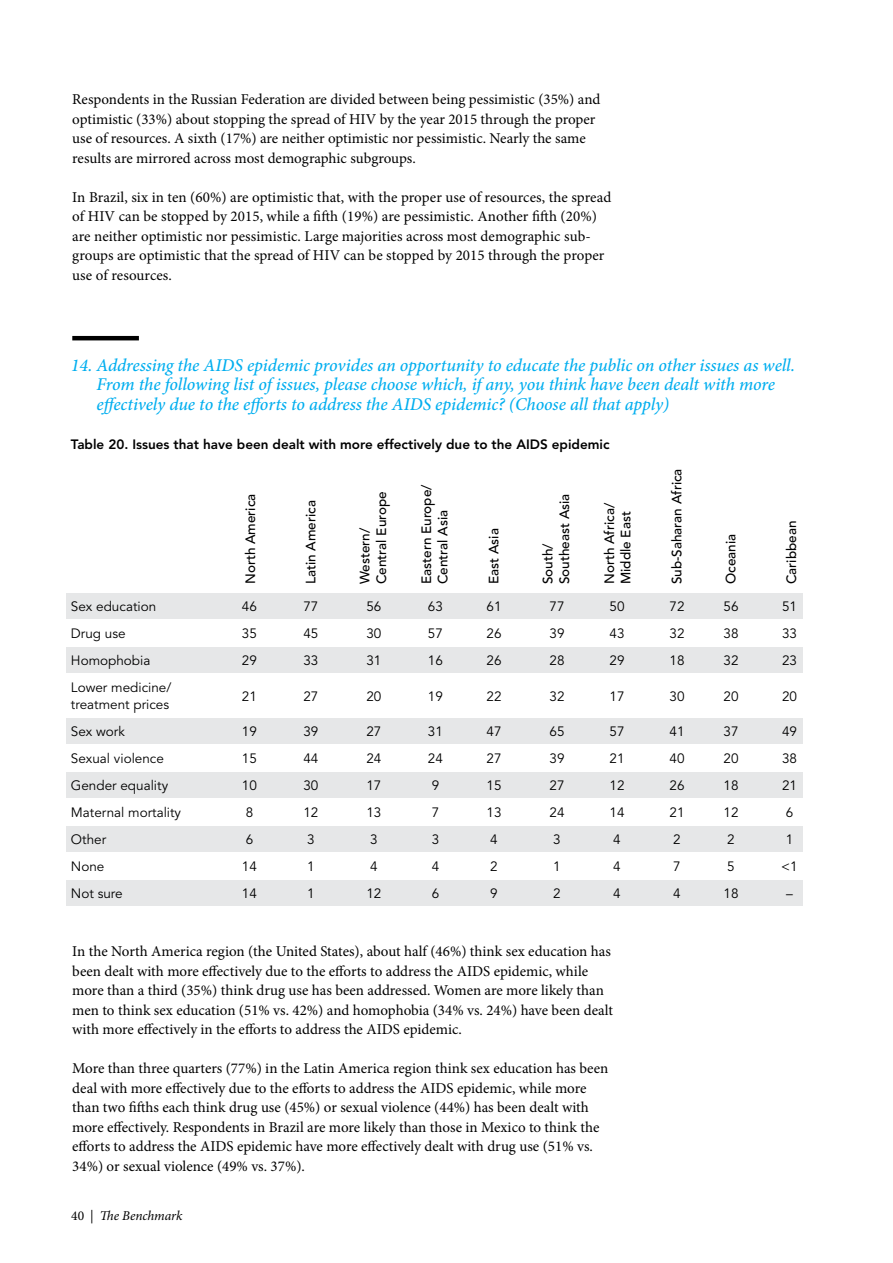
<style>
.page{position:relative;width:893px;height:1263px;background:#fff}
.page>*{position:absolute;margin:0;border:0;box-sizing:border-box;transform-origin:0 0}
.t1{font:italic 500 18px/19.5px "Minion Pro";letter-spacing:-.005em;color:#00aeef}
.t2{font:15px/19.5px "Minion Pro";color:#000}
.t3{font:13.5px/16.5px "Avenir";color:#000}
.t4{font:500 13.5px/16.5px "Avenir";color:#000}
.t5{font:800 13.5px "Avenir";color:#000}
.t6{font:italic 13.5px "Minion Pro";letter-spacing:-.01em;color:#000}
.s1{font-style:normal}
</style>
<div class="page">
<div style="left:67px;top:593px;width:736px;height:26px;background:#e6e7e8"></div>
<div style="left:67px;top:647px;width:736px;height:25px;background:#e6e7e8"></div>
<div style="left:67px;top:718px;width:736px;height:26px;background:#e6e7e8"></div>
<div style="left:67px;top:772px;width:736px;height:26px;background:#e6e7e8"></div>
<div style="left:67px;top:826px;width:736px;height:26px;background:#e6e7e8"></div>
<div style="left:67px;top:880px;width:736px;height:26px;background:#e6e7e8"></div>
<hr style="left:72px;top:336px;width:67px;height:4px;background:#000">
<p class="t2" style="left:72px;top:90px;width:530px">Respondents in the Russian Federation are divided between being pessimistic (35%) and optimistic (33%) about stopping the spread of HIV by the year 2015 through the proper use of resources. A sixth (17%) are neither optimistic nor pessimistic. Nearly the same results are mirrored across most demographic subgroups.</p>
<p class="t2" style="left:72px;top:187px;width:540px">In Brazil, six in ten (60%) are optimistic that, with the proper use of resources, the spread of HIV can be stopped by 2015, while a fifth (19%) are pessimistic. Another fifth (20%) are neither optimistic nor pessimistic. Large majorities across most demographic sub&shy;groups are optimistic that the spread of HIV can be stopped by 2015 through the proper use of resources.</p>
<p class="t1" style="left:97px;top:355px;width:700px;text-indent:-26px">14. Addressing the AIDS epidemic provides an opportunity to educate the public on other issues as well.<br>From the following list of issues, please choose which, if any, you think have been dealt with more effectively due to the efforts to address the AIDS epidemic? (Choose all that apply)</p>
<p class="t5" style="left:71px;top:436px;width:540px">Table 20. Issues that have been dealt with more effectively due to the AIDS epidemic</p>
<p class="t4" style="left:243px;top:584px;width:92px;rotate:-90deg">North America</p>
<p class="t4" style="left:303px;top:584px;width:85px;rotate:-90deg">Latin America</p>
<p class="t4" style="left:357px;top:584px;width:94px;rotate:-90deg">Western/<br>Central Europe</p>
<p class="t4" style="left:418px;top:584px;width:101px;rotate:-90deg">Eastern Europe/<br>Central Asia</p>
<p class="t4" style="left:486px;top:584px;width:57px;rotate:-90deg">East Asia</p>
<p class="t4" style="left:540px;top:584px;width:92px;rotate:-90deg">South/<br>Southeast Asia</p>
<p class="t4" style="left:601px;top:584px;width:83px;rotate:-90deg">North Africa/<br>Middle East</p>
<p class="t4" style="left:669px;top:584px;width:117px;rotate:-90deg">Sub-Saharan Africa</p>
<p class="t4" style="left:723px;top:584px;width:52px;rotate:-90deg">Oceania</p>
<p class="t4" style="left:783px;top:584px;width:65px;rotate:-90deg">Caribbean</p>
<p class="t3" style="left:71px;top:599px;width:87px">Sex education</p>
<p class="t3" style="left:242px;top:599px;width:17px">46</p>
<p class="t3" style="left:303px;top:599px;width:17px">77</p>
<p class="t3" style="left:366px;top:599px;width:17px">56</p>
<p class="t3" style="left:428px;top:599px;width:17px">63</p>
<p class="t3" style="left:486px;top:599px;width:17px">61</p>
<p class="t3" style="left:549px;top:599px;width:17px">77</p>
<p class="t3" style="left:609px;top:599px;width:17px">50</p>
<p class="t3" style="left:669px;top:599px;width:17px">72</p>
<p class="t3" style="left:723px;top:599px;width:17px">56</p>
<p class="t3" style="left:782px;top:599px;width:17px">51</p>
<p class="t3" style="left:71px;top:626px;width:56px">Drug use</p>
<p class="t3" style="left:242px;top:626px;width:17px">35</p>
<p class="t3" style="left:303px;top:626px;width:17px">45</p>
<p class="t3" style="left:366px;top:626px;width:17px">30</p>
<p class="t3" style="left:428px;top:626px;width:17px">57</p>
<p class="t3" style="left:486px;top:626px;width:17px">26</p>
<p class="t3" style="left:549px;top:626px;width:17px">39</p>
<p class="t3" style="left:609px;top:626px;width:17px">43</p>
<p class="t3" style="left:669px;top:626px;width:17px">32</p>
<p class="t3" style="left:723px;top:626px;width:17px">38</p>
<p class="t3" style="left:782px;top:626px;width:17px">33</p>
<p class="t3" style="left:71px;top:653px;width:81px">Homophobia</p>
<p class="t3" style="left:242px;top:653px;width:17px">29</p>
<p class="t3" style="left:303px;top:653px;width:17px">33</p>
<p class="t3" style="left:366px;top:653px;width:17px">31</p>
<p class="t3" style="left:428px;top:653px;width:17px">16</p>
<p class="t3" style="left:486px;top:653px;width:17px">26</p>
<p class="t3" style="left:549px;top:653px;width:17px">28</p>
<p class="t3" style="left:609px;top:653px;width:17px">29</p>
<p class="t3" style="left:669px;top:653px;width:17px">18</p>
<p class="t3" style="left:723px;top:653px;width:17px">32</p>
<p class="t3" style="left:782px;top:653px;width:17px">23</p>
<p class="t3" style="left:71px;top:680px;width:102px">Lower medicine/ treatment prices</p>
<p class="t3" style="left:242px;top:689px;width:17px">21</p>
<p class="t3" style="left:303px;top:689px;width:17px">27</p>
<p class="t3" style="left:366px;top:689px;width:17px">20</p>
<p class="t3" style="left:428px;top:689px;width:17px">19</p>
<p class="t3" style="left:486px;top:689px;width:17px">22</p>
<p class="t3" style="left:549px;top:689px;width:17px">32</p>
<p class="t3" style="left:609px;top:689px;width:17px">17</p>
<p class="t3" style="left:669px;top:689px;width:17px">30</p>
<p class="t3" style="left:723px;top:689px;width:17px">20</p>
<p class="t3" style="left:782px;top:689px;width:17px">20</p>
<p class="t3" style="left:71px;top:723px;width:56px">Sex work</p>
<p class="t3" style="left:242px;top:723px;width:17px">19</p>
<p class="t3" style="left:303px;top:723px;width:17px">39</p>
<p class="t3" style="left:366px;top:723px;width:17px">27</p>
<p class="t3" style="left:428px;top:723px;width:17px">31</p>
<p class="t3" style="left:486px;top:723px;width:17px">47</p>
<p class="t3" style="left:549px;top:723px;width:17px">65</p>
<p class="t3" style="left:609px;top:723px;width:17px">57</p>
<p class="t3" style="left:669px;top:723px;width:17px">41</p>
<p class="t3" style="left:723px;top:723px;width:17px">37</p>
<p class="t3" style="left:782px;top:723px;width:17px">49</p>
<p class="t3" style="left:71px;top:750px;width:95px">Sexual violence</p>
<p class="t3" style="left:242px;top:750px;width:17px">15</p>
<p class="t3" style="left:303px;top:750px;width:17px">44</p>
<p class="t3" style="left:366px;top:750px;width:17px">24</p>
<p class="t3" style="left:428px;top:750px;width:17px">24</p>
<p class="t3" style="left:486px;top:750px;width:17px">27</p>
<p class="t3" style="left:549px;top:750px;width:17px">39</p>
<p class="t3" style="left:609px;top:750px;width:17px">21</p>
<p class="t3" style="left:669px;top:750px;width:17px">40</p>
<p class="t3" style="left:723px;top:750px;width:17px">20</p>
<p class="t3" style="left:782px;top:750px;width:17px">38</p>
<p class="t3" style="left:71px;top:777px;width:99px">Gender equality</p>
<p class="t3" style="left:242px;top:777px;width:17px">10</p>
<p class="t3" style="left:303px;top:777px;width:17px">30</p>
<p class="t3" style="left:366px;top:777px;width:17px">17</p>
<p class="t3" style="left:432px;top:777px;width:9px">9</p>
<p class="t3" style="left:486px;top:777px;width:17px">15</p>
<p class="t3" style="left:549px;top:777px;width:17px">27</p>
<p class="t3" style="left:609px;top:777px;width:17px">12</p>
<p class="t3" style="left:669px;top:777px;width:17px">26</p>
<p class="t3" style="left:723px;top:777px;width:17px">18</p>
<p class="t3" style="left:782px;top:777px;width:17px">21</p>
<p class="t3" style="left:71px;top:804px;width:112px">Maternal mortality</p>
<p class="t3" style="left:246px;top:804px;width:9px">8</p>
<p class="t3" style="left:303px;top:804px;width:17px">12</p>
<p class="t3" style="left:366px;top:804px;width:17px">13</p>
<p class="t3" style="left:432px;top:804px;width:9px">7</p>
<p class="t3" style="left:486px;top:804px;width:17px">13</p>
<p class="t3" style="left:549px;top:804px;width:17px">24</p>
<p class="t3" style="left:609px;top:804px;width:17px">14</p>
<p class="t3" style="left:669px;top:804px;width:17px">21</p>
<p class="t3" style="left:723px;top:804px;width:17px">12</p>
<p class="t3" style="left:786px;top:804px;width:9px">6</p>
<p class="t3" style="left:71px;top:831px;width:37px">Other</p>
<p class="t3" style="left:246px;top:831px;width:9px">6</p>
<p class="t3" style="left:307px;top:831px;width:9px">3</p>
<p class="t3" style="left:370px;top:831px;width:9px">3</p>
<p class="t3" style="left:432px;top:831px;width:9px">3</p>
<p class="t3" style="left:490px;top:831px;width:9px">4</p>
<p class="t3" style="left:553px;top:831px;width:9px">3</p>
<p class="t3" style="left:613px;top:831px;width:9px">4</p>
<p class="t3" style="left:673px;top:831px;width:9px">2</p>
<p class="t3" style="left:727px;top:831px;width:9px">2</p>
<p class="t3" style="left:786px;top:831px;width:9px">1</p>
<p class="t3" style="left:71px;top:858px;width:35px">None</p>
<p class="t3" style="left:242px;top:858px;width:17px">14</p>
<p class="t3" style="left:307px;top:858px;width:9px">1</p>
<p class="t3" style="left:370px;top:858px;width:9px">4</p>
<p class="t3" style="left:432px;top:858px;width:9px">4</p>
<p class="t3" style="left:490px;top:858px;width:9px">2</p>
<p class="t3" style="left:553px;top:858px;width:9px">1</p>
<p class="t3" style="left:613px;top:858px;width:9px">4</p>
<p class="t3" style="left:673px;top:858px;width:9px">7</p>
<p class="t3" style="left:727px;top:858px;width:9px">5</p>
<p class="t3" style="left:781px;top:858px;width:18px">&lt;1</p>
<p class="t3" style="left:71px;top:885px;width:53px">Not sure</p>
<p class="t3" style="left:242px;top:885px;width:17px">14</p>
<p class="t3" style="left:307px;top:885px;width:9px">1</p>
<p class="t3" style="left:366px;top:885px;width:17px">12</p>
<p class="t3" style="left:432px;top:885px;width:9px">6</p>
<p class="t3" style="left:490px;top:885px;width:9px">9</p>
<p class="t3" style="left:553px;top:885px;width:9px">2</p>
<p class="t3" style="left:613px;top:885px;width:9px">4</p>
<p class="t3" style="left:673px;top:885px;width:9px">4</p>
<p class="t3" style="left:723px;top:885px;width:17px">18</p>
<p class="t3" style="left:786px;top:885px;width:8px">–</p>
<p class="t2" style="left:72px;top:942px;width:542px">In the North America region (the United States), about half (46%) think sex education has been dealt with more effectively due to the efforts to address the AIDS epidemic, while more than a third (35%) think drug use has been addressed. Women are more likely than men to think sex education (51% vs. 42%) and homophobia (34% vs. 24%) have been dealt with more effectively in the efforts to address the AIDS epidemic.</p>
<p class="t2" style="left:72px;top:1059px;width:537px">More than three quarters (77%) in the Latin America region think sex education has been deal with more effectively due to the efforts to address the AIDS epidemic, while more than two fifths each think drug use (45%) or sexual violence (44%) has been dealt with more effectively. Respondents in Brazil are more likely than those in Mexico to think the efforts to address the AIDS epidemic have more effectively dealt with drug use (51% vs.<br>34%) or sexual violence (49% vs. 37%).</p>
<p class="t6" style="left:71px;top:1207px;width:113px"><span class="s1">40 |</span> The Benchmark</p>
</div>
